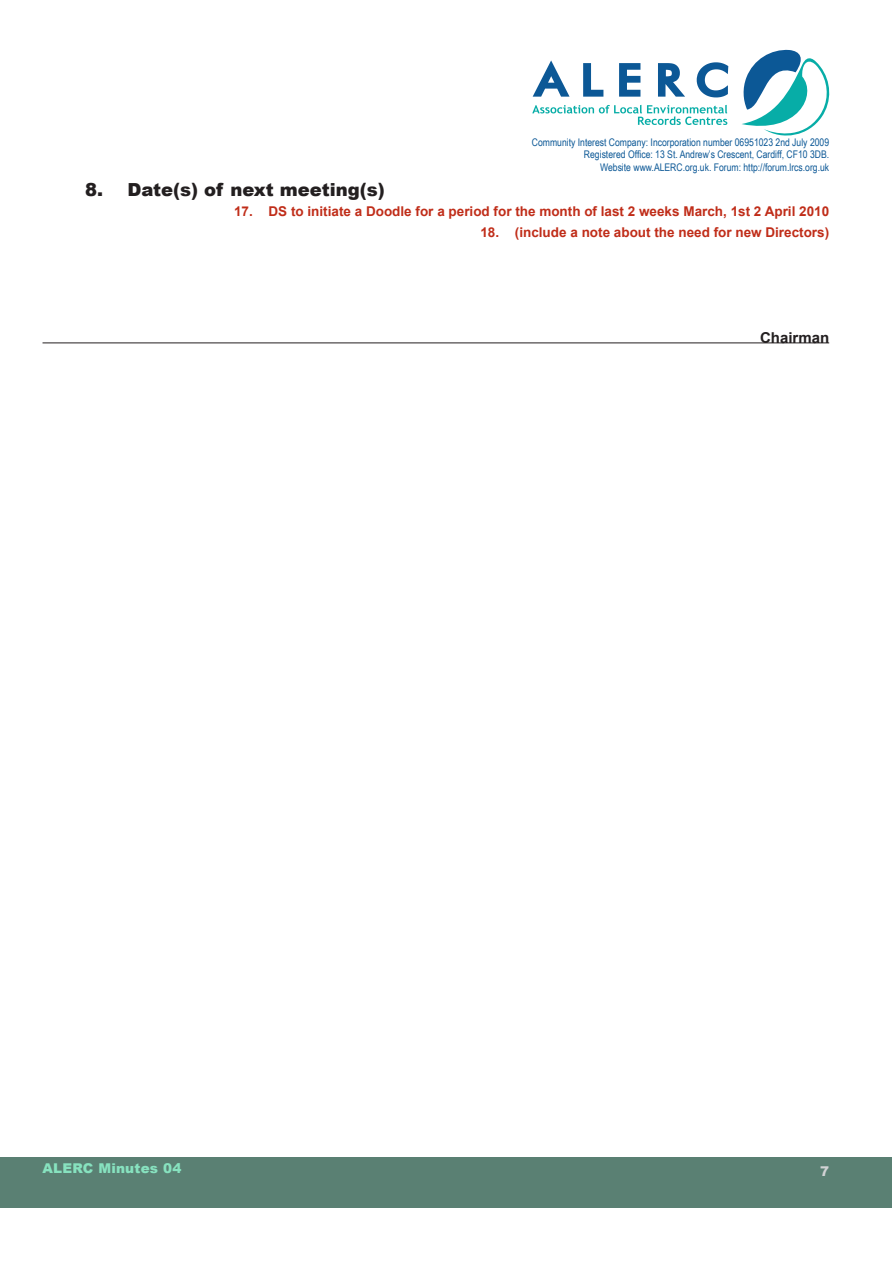
<style>
.page{position:relative;width:893px;height:1263px;background:#fff}
.page>*{position:absolute;margin:0;border:0;box-sizing:border-box;transform-origin:0 0}
.Agenda_item{font:900 18px "Arial";color:#231f20}
.Author_-_bottom{font:700 15px "Arial";color:#231f20}
.Action{font:700 13.5px "Arial";color:#c02d19}
.t1{font:900 13.5px "Arial";letter-spacing:.015em;color:#87e2bf}
.t2{font:900 13.5px "Arial";color:#d1d2d4}
.t3{font:10.5px/12.6px "Arial Narrow";color:#0c5896;text-align:right}
</style>
<div class="page">
<div style="left:0;top:1157px;width:891px;height:50px;background:#5a8073"></div>
<svg style="left:533px;top:60px;width:195px;height:37px"></svg>
<svg style="left:532px;top:105px;width:195px;height:20px"></svg>
<svg style="left:742px;top:49px;width:88px;height:87px"></svg>
<hr style="left:43px;top:342px;width:786px;height:1px;background:#231f20">
<p class="t3" style="left:532px;top:135px;width:299px">Community Interest Company: Incorporation number 06951023 2nd July 2009<br>Registered Office: 13 St. Andrew’s Crescent, Cardiff, CF10 3DB.<br>Website www.ALERC.org.uk. Forum: http://forum.lrcs.org.uk</p>
<p class="Agenda_item" style="left:85px;top:176px;width:301px">8. Date(s) of next meeting(s)</p>
<p class="Action" style="left:234px;top:203px;width:597px">17. DS to initiate a Doodle for a period for the month of last 2 weeks March, 1st 2 April 2010</p>
<p class="Action" style="left:480px;top:224px;width:350px">18. (include a note about the need for new Directors)</p>
<p class="Author_-_bottom" style="left:760px;top:327px;width:71px">Chairman</p>
<p class="t1" style="left:43px;top:1158px;width:140px">ALERC Minutes 04</p>
<p class="t2" style="left:820px;top:1161px;width:11px">7</p>
</div>
